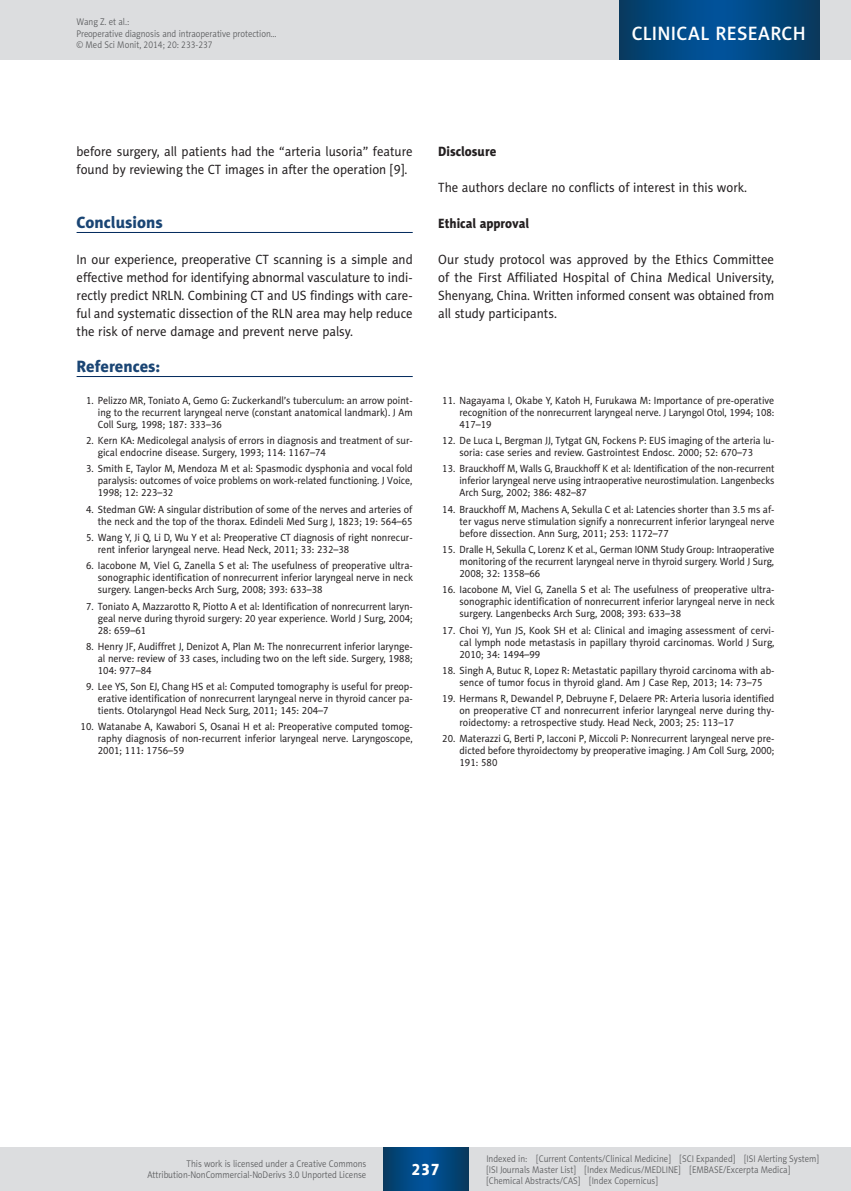
<style>
.page{position:relative;width:851px;height:1191px;background:#fff}
.page>*{position:absolute;margin:0;border:0;box-sizing:border-box;transform-origin:0 0}
.t1{font:19.5px "Naomi Sans EFN Medium";letter-spacing:.015em;color:#fff}
.MSM_Headline_1{font:16.5px "Naomi Sans EFN Heavy";color:#1a4574}
.MSM_Referencje_Tytul{font:16.5px "Naomi Sans EFN Heavy";color:#1a4574}
.t2{font:16.5px "Naomi Sans EFN Heavy";color:#fff}
.MSM_Body{font:13.5px/18px "Naomi Sans EFN";color:#231f20;text-align:justify;scale:.95 1}
.MSM_Headline_2{font:13.5px "Naomi Sans EFN Heavy";color:#231f20;scale:.95 1}
.MSM_Referencje_punkt{font:10.5px/12px "Naomi Sans EFN";color:#231f20;text-align:justify;scale:.95 1}
.MSM_Referencje_punkt-2{font:10.5px/12px "Naomi Sans EFN";color:#231f20;text-align:justify;scale:.94 1}
.MSM_Referencje_punkt-3{font:10.5px/12px "Naomi Sans EFN";color:#231f20;text-align:justify;scale:.93 1}
.t3{font:9.75px/11.2px "Naomi Sans EFN Light";color:#57585a;scale:.9 1}
</style>
<div class="page">
<hr style="left:77px;top:232px;width:335px;height:1px;background:#00295c">
<hr style="left:77px;top:376px;width:335px;height:1px;background:#00295c">
<div style="left:0;top:1148px;width:850px;height:43px;background:#dcdddf"></div>
<svg style="left:383px;top:1148px;width:85px;height:42px;background:#02477e"></svg>
<div style="left:0;top:0;width:850px;height:60px;background:#dcdddf"></div>
<svg style="left:619px;top:0;width:200px;height:60px;background:#02477e"></svg>
<p class="t3" style="left:77px;top:16px;width:224px">Wang Z. et al.:<br>Preoperative diagnosis and intraoperative protection… © Med Sci Monit, 2014; 20: 233-237</p>
<h1 class="t1" style="left:631px;top:22px;width:175px">CLINICAL RESEARCH</h1>
<p class="MSM_Body" style="left:77px;top:142px;width:355px">before surgery, all patients had the “arteria lusoria” feature found by reviewing the CT images in after the operation [9].</p>
<p class="MSM_Headline_1" style="left:77px;top:212px;width:88px">Conclusions</p>
<p class="MSM_Body" style="left:77px;top:250px;width:355px">In our experience, preoperative CT scanning is a simple and effective method for identifying abnormal vasculature to indi&shy;rectly predict NRLN. Combining CT and US findings with care&shy;ful and systematic dissection of the RLN area may help reduce the risk of nerve damage and prevent nerve palsy.</p>
<p class="MSM_Referencje_Tytul" style="left:77px;top:356px;width:85px">References:</p>
<p class="MSM_Referencje_punkt" style="left:98px;top:394px;width:333px;text-indent:-12px">1. Pelizzo MR, Toniato A, Gemo G: Zuckerkandl’s tuberculum: an arrow point&shy;ing to the recurrent laryngeal nerve (constant anatomical landmark). J Am Coll Surg, 1998; 187: 333–36</p>
<p class="MSM_Referencje_punkt" style="left:98px;top:435px;width:333px;text-indent:-12px">2. Kern KA: Medicolegal analysis of errors in diagnosis and treatment of sur&shy;gical endocrine disease. Surgery, 1993; 114: 1167–74</p>
<p class="MSM_Referencje_punkt" style="left:98px;top:463px;width:333px;text-indent:-12px">3. Smith E, Taylor M, Mendoza M et al: Spasmodic dysphonia and vocal fold paralysis: outcomes of voice problems on work-related functioning. J Voice, 1998; 12: 223–32</p>
<p class="MSM_Referencje_punkt" style="left:86px;top:503px;width:345px;text-align:right">4. Stedman GW: A singular distribution of some of the nerves and arteries of the neck and the top of the thorax. Edindeli Med Surg J, 1823; 19: 564–65</p>
<p class="MSM_Referencje_punkt" style="left:98px;top:531px;width:333px;text-indent:-12px">5. Wang Y, Ji Q, Li D, Wu Y et al: Preoperative CT diagnosis of right nonrecur&shy;rent inferior laryngeal nerve. Head Neck, 2011; 33: 232–38</p>
<p class="MSM_Referencje_punkt" style="left:98px;top:560px;width:333px;text-indent:-12px">6. Iacobone M, Viel G, Zanella S et al: The usefulness of preoperative ultra&shy;sonographic identification of nonrecurrent inferior laryngeal nerve in neck surgery. Langen-becks Arch Surg, 2008; 393: 633–38</p>
<p class="MSM_Referencje_punkt-2" style="left:98px;top:600px;width:336px;text-indent:-12px">7. Toniato A, Mazzarotto R, Piotto A et al: Identification of nonrecurrent laryn&shy;geal nerve during thyroid surgery: 20 year experience. World J Surg, 2004; 28: 659–61</p>
<p class="MSM_Referencje_punkt" style="left:98px;top:640px;width:333px;text-indent:-12px">8. Henry JF, Audiffret J, Denizot A, Plan M: The nonrecurrent inferior larynge&shy;al nerve: review of 33 cases, including two on the left side. Surgery, 1988; 104: 977–84</p>
<p class="MSM_Referencje_punkt" style="left:98px;top:680px;width:333px;text-indent:-12px">9. Lee YS, Son EJ, Chang HS et al: Computed tomography is useful for preop&shy;erative identification of nonrecurrent laryngeal nerve in thyroid cancer pa&shy;tients. Otolaryngol Head Neck Surg, 2011; 145: 204–7</p>
<p class="MSM_Referencje_punkt" style="left:98px;top:721px;width:333px;text-indent:-17px">10. Watanabe A, Kawabori S, Osanai H et al: Preoperative computed tomog&shy;raphy diagnosis of non-recurrent inferior laryngeal nerve. Laryngoscope, 2001; 111: 1756–59</p>
<p class="MSM_Headline_2" style="left:438px;top:143px;width:63px">Disclosure</p>
<p class="MSM_Body" style="left:438px;top:178px;width:326px">The authors declare no conflicts of interest in this work.</p>
<p class="MSM_Headline_2" style="left:438px;top:215px;width:97px">Ethical approval</p>
<p class="MSM_Body" style="left:438px;top:250px;width:355px">Our study protocol was approved by the Ethics Committee of the First Affiliated Hospital of China Medical University, Shenyang, China. Written informed consent was obtained from all study participants.</p>
<p class="MSM_Referencje_punkt" style="left:459px;top:394px;width:333px;text-indent:-17px">11. Nagayama I, Okabe Y, Katoh H, Furukawa M: Importance of pre-operative recognition of the nonrecurrent laryngeal nerve. J Laryngol Otol, 1994; 108:<br>417–19</p>
<p class="MSM_Referencje_punkt" style="left:442px;top:435px;width:351px;text-align:center">12. De Luca L, Bergman JJ, Tytgat GN, Fockens P: EUS imaging of the arteria lu&shy;soria: case series and review. Gastrointest Endosc. 2000; 52: 670–73</p>
<p class="MSM_Referencje_punkt-3" style="left:459px;top:463px;width:340px;text-indent:-17px">13. Brauckhoff M, Walls G, Brauckhoff K et al: Identification of the non-recurrent inferior laryngeal nerve using intraoperative neurostimulation. Langenbecks Arch Surg, 2002; 386: 482–87</p>
<p class="MSM_Referencje_punkt-2" style="left:459px;top:503px;width:336px;text-indent:-17px">14. Brauckhoff M, Machens A, Sekulla C et al: Latencies shorter than 3.5 ms af&shy;ter vagus nerve stimulation signify a nonrecurrent inferior laryngeal nerve before dissection. Ann Surg, 2011; 253: 1172–77</p>
<p class="MSM_Referencje_punkt-3" style="left:459px;top:543px;width:340px;text-indent:-17px">15. Dralle H, Sekulla C, Lorenz K et al., German IONM Study Group: Intraoperative monitoring of the recurrent laryngeal nerve in thyroid surgery. World J Surg, 2008; 32: 1358–66</p>
<p class="MSM_Referencje_punkt" style="left:459px;top:584px;width:333px;text-indent:-17px">16. Iacobone M, Viel G, Zanella S et al: The usefulness of preoperative ultra&shy;sonographic identification of nonrecurrent inferior laryngeal nerve in neck surgery. Langenbecks Arch Surg, 2008; 393: 633–38</p>
<p class="MSM_Referencje_punkt" style="left:459px;top:624px;width:333px;text-indent:-17px">17. Choi YJ, Yun JS, Kook SH et al: Clinical and imaging assessment of cervi&shy;cal lymph node metastasis in papillary thyroid carcinomas. World J Surg, 2010; 34: 1494–99</p>
<p class="MSM_Referencje_punkt" style="left:442px;top:664px;width:351px;text-align:center">18. Singh A, Butuc R, Lopez R: Metastatic papillary thyroid carcinoma with ab&shy;sence of tumor focus in thyroid gland. Am J Case Rep, 2013; 14: 73–75</p>
<p class="MSM_Referencje_punkt" style="left:459px;top:692px;width:333px;text-indent:-17px">19. Hermans R, Dewandel P, Debruyne F, Delaere PR: Arteria lusoria identified on preoperative CT and nonrecurrent inferior laryngeal nerve during thy&shy;roidectomy: a retrospective study. Head Neck, 2003; 25: 113–17</p>
<p class="MSM_Referencje_punkt" style="left:459px;top:733px;width:333px;text-indent:-17px">20. Materazzi G, Berti P, Iacconi P, Miccoli P: Nonrecurrent laryngeal nerve pre&shy;dicted before thyroidectomy by preoperative imaging. J Am Coll Surg, 2000; 191: 580</p>
<p class="t3" style="left:147px;top:1158px;width:245px;text-align:right">This work is licensed under a Creative Commons<br>Attribution-NonCommercial-NoDerivs 3.0 Unported License</p>
<h2 class="t2" style="left:411px;top:1159px;width:30px">237</h2>
<p class="t3" style="left:486px;top:1152px;width:371px">Indexed in: [Current Contents/Clinical Medicine] [SCI Expanded] [ISI Alerting System] [ISI Journals Master List] [Index Medicus/MEDLINE] [EMBASE/Excerpta Medica] [Chemical Abstracts/CAS] [Index Copernicus]</p>
</div>
